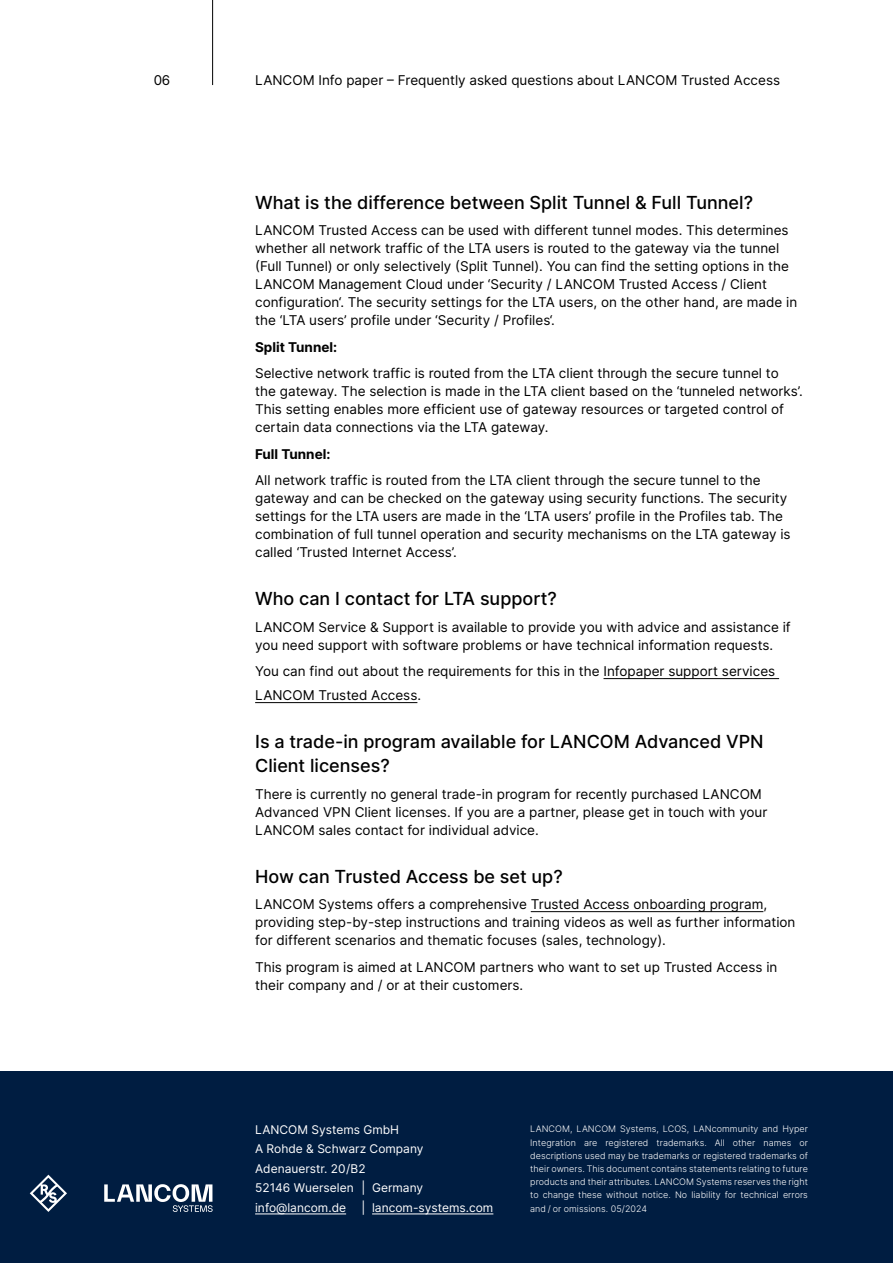
<style>
.page{position:relative;width:893px;height:1263px;background:#fff}
.page>*{position:absolute;margin:0;border:0;box-sizing:border-box;transform-origin:0 0}
.t1{font:500 18px/24px "Inter";color:#000}
.t2{font:13.5px/18px "Inter";color:#000}
.t3{font:700 13.5px "Inter";color:#000}
.t4{font:12px/19.5px "Inter";color:#fff}
.t5{font:300 9px/13.2px "Inter";letter-spacing:.005em;color:#fff;text-align:justify}
</style>
<div class="page">
<div style="left:0;top:1071px;width:893px;height:192px;background:#001d41"></div>
<hr style="left:212px;top:0;width:1px;height:85px;background:#000">
<svg style="left:30px;top:1175px;width:37px;height:37px"></svg>
<svg style="left:104px;top:1184px;width:109px;height:28px"></svg>
<hr style="left:255px;top:1213px;width:91px;height:1px;background:#fff">
<hr style="left:372px;top:1213px;width:121px;height:1px;background:#fff">
<hr style="left:603px;top:678px;width:176px;height:1px;background:#000">
<hr style="left:255px;top:702px;width:162px;height:1px;background:#000">
<hr style="left:531px;top:911px;width:232px;height:1px;background:#000">
<p class="t2" style="left:154px;top:71px;width:18px">06</p>
<p class="t2" style="left:255px;top:71px;width:526px">LANCOM Info paper – Frequently asked questions about LANCOM Trusted Access</p>
<h1 class="t1" style="left:255px;top:190px;width:499px">What is the difference between Split Tunnel &amp; Full Tunnel?</h1>
<p class="t2" style="left:255px;top:221px;width:544px">LANCOM Trusted Access can be used with different tunnel modes. This determines whether all network traffic of the LTA users is routed to the gateway via the tunnel (Full Tunnel) or only selectively (Split Tunnel). You can find the setting options in the LANCOM Management Cloud under ‘Security / LANCOM Trusted Access / Client configuration‘. The security settings for the LTA users, on the other hand, are made in the ‘LTA users’ profile under ‘Security / Profiles‘.</p>
<p class="t3" style="left:255px;top:337px;width:84px">Split Tunnel:</p>
<p class="t2" style="left:255px;top:364px;width:549px">Selective network traffic is routed from the LTA client through the secure tunnel to the gateway. The selection is made in the LTA client based on the ‘tunneled networks’.<br>This setting enables more efficient use of gateway resources or targeted control of certain data connections via the LTA gateway.</p>
<p class="t3" style="left:255px;top:444px;width:77px">Full Tunnel:</p>
<p class="t2" style="left:255px;top:471px;width:537px">All network traffic is routed from the LTA client through the secure tunnel to the gateway and can be checked on the gateway using security functions. The security settings for the LTA users are made in the ‘LTA users’ profile in the Profiles tab. The combination of full tunnel operation and security mechanisms on the LTA gateway is called ‘Trusted Internet Access’.</p>
<h1 class="t1" style="left:255px;top:586px;width:303px">Who can I contact for LTA support?</h1>
<p class="t2" style="left:255px;top:618px;width:537px">LANCOM Service &amp; Support is available to provide you with advice and assistance if you need support with software problems or have technical information requests.</p>
<p class="t2" style="left:255px;top:659px;width:522px;line-height:24px">You can find out about the requirements for this in the Infopaper support services<br>LANCOM Trusted Access.</p>
<h1 class="t1" style="left:255px;top:729px;width:510px">Is a trade-in program available for LANCOM Advanced VPN<br>Client licenses?</h1>
<p class="t2" style="left:255px;top:785px;width:514px">There is currently no general trade-in program for recently purchased LANCOM<br>Advanced VPN Client licenses. If you are a partner, please get in touch with your<br>LANCOM sales contact for individual advice.</p>
<h1 class="t1" style="left:255px;top:864px;width:309px">How can Trusted Access be set up?</h1>
<p class="t2" style="left:255px;top:895px;width:542px">LANCOM Systems offers a comprehensive Trusted Access onboarding program, providing step-by-step instructions and training videos as well as further information for different scenarios and thematic focuses (sales, technology).</p>
<p class="t2" style="left:255px;top:958px;width:524px">This program is aimed at LANCOM partners who want to set up Trusted Access in their company and / or at their customers.</p>
<p class="t4" style="left:255px;top:1119px;width:170px">LANCOM Systems GmbH<br>A Rohde &amp; Schwarz Company<br>Adenauerstr. 20/B2<br>52146 Wuerselen | Germany info@lancom.de</p>
<p class="t4" style="left:361px;top:1197px;width:133px">| lancom-systems.com</p>
<p class="t5" style="left:530px;top:1122px;width:279px">LANCOM, LANCOM Systems, LCOS, LANcommunity and Hyper Integration are registered trademarks. All other names or descriptions used may be trademarks or registered trademarks of their owners. This document contains statements relating to future products and their attributes. LANCOM Systems reserves the right to change these without notice. No liability for technical errors and / or omissions. 05/2024</p>
</div>
